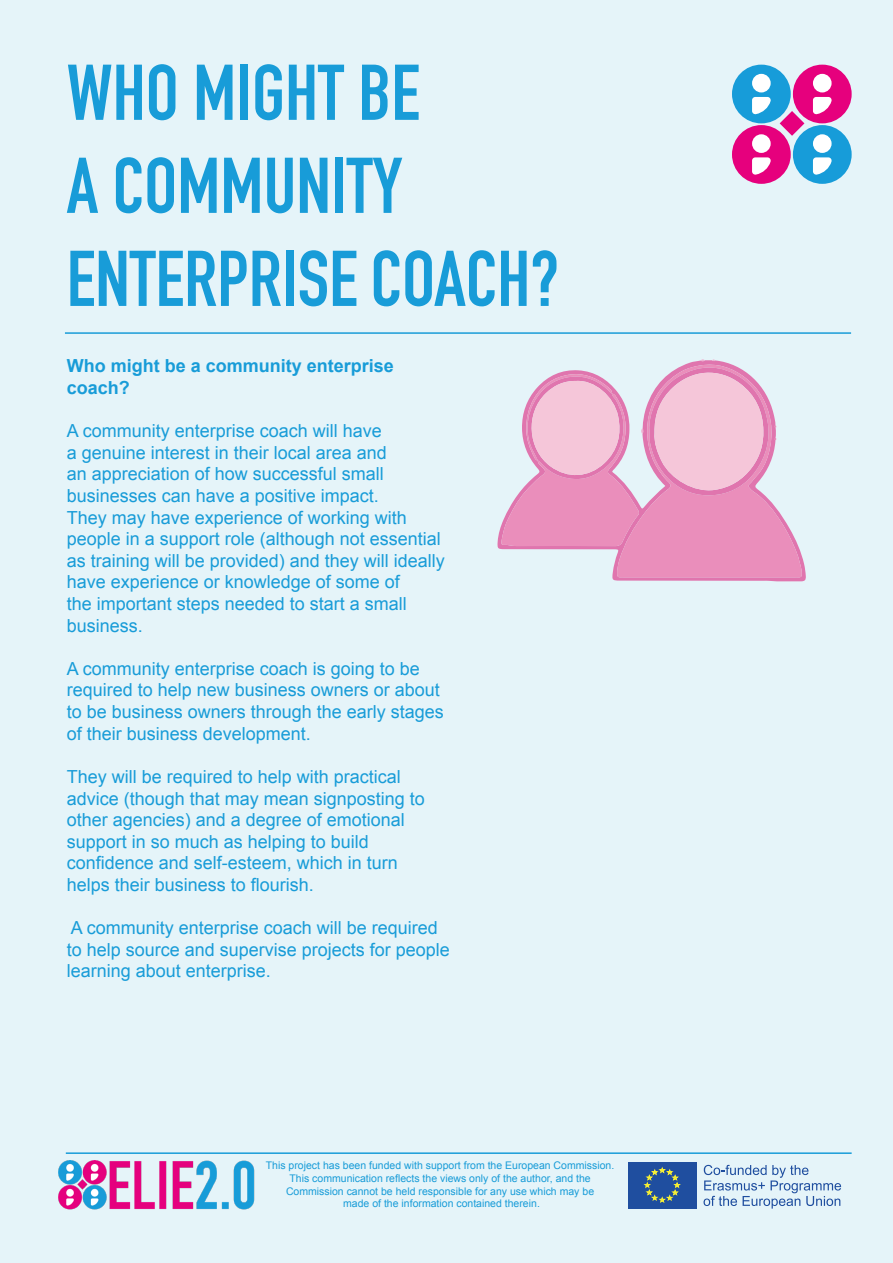
<style>
.page{position:relative;width:893px;height:1263px;background:#e5f4f9}
.page>*{position:absolute;margin:0;border:0;box-sizing:border-box;transform-origin:0 0}
.t1{font:700 77.55px/93px "DIN Condensed";color:#189cd8}
.t2{font:18px/21.6px "Arial";color:#189cd8}
.t3{font:700 18px/21.6px "Arial";color:#189cd8}
.t4{font:10.5px/12.6px "Arial";color:#189cd8;text-align:center}
</style>
<div class="page">
<div style="left:732px;top:65px;width:59px;height:58px;background:#179cd9;border-radius:50%"></div>
<svg style="left:752px;top:97px;width:19px;height:18px"></svg>
<div style="left:752px;top:74px;width:19px;height:18px;background:#fff;border-radius:50%"></div>
<div style="left:793px;top:65px;width:59px;height:58px;background:#e6007d;border-radius:50%"></div>
<svg style="left:813px;top:97px;width:19px;height:18px"></svg>
<div style="left:813px;top:74px;width:19px;height:18px;background:#fff;border-radius:50%"></div>
<div style="left:793px;top:125px;width:59px;height:59px;background:#179cd9;border-radius:50%"></div>
<svg style="left:813px;top:157px;width:19px;height:18px"></svg>
<div style="left:813px;top:134px;width:19px;height:19px;background:#fff;border-radius:50%"></div>
<div style="left:732px;top:125px;width:59px;height:59px;background:#e6007d;border-radius:50%"></div>
<svg style="left:752px;top:157px;width:19px;height:18px"></svg>
<div style="left:752px;top:134px;width:19px;height:19px;background:#fff;border-radius:50%"></div>
<svg style="left:780px;top:111px;width:24px;height:25px"></svg>
<hr style="left:65px;top:332px;width:786px;height:2px;background:#189cd8">
<hr style="left:66px;top:1152px;width:786px;height:2px;background:#189cd8">
<svg style="left:497px;top:526px;width:309px;height:56px"></svg>
<svg style="left:501px;top:359px;width:301px;height:218px"></svg>
<div style="left:628px;top:1162px;width:68px;height:46px;background:#1f4e9f"></div>
<svg style="left:644px;top:1167px;width:36px;height:35px"></svg>
<svg style="left:703px;top:1165px;width:138px;height:43px"></svg>
<img style="left:59px;top:1161px;width:195px;height:49px">
<p class="t1" style="left:67px;top:46px;width:494px">WHO MIGHT BE<br>A COMMUNITY<br>ENTERPRISE COACH?</p>
<p class="t3" style="left:67px;top:356px;width:329px">Who might be a community enterprise coach?</p>
<p class="t2" style="left:67px;top:420px;width:322px">A community enterprise coach will have a genuine interest in their local area and an appreciation of how successful small businesses can have a positive impact.</p>
<p class="t2" style="left:67px;top:507px;width:380px">They may have experience of working with people in a support role (although not essential as training will be provided) and they will ideally have experience or knowledge of some of<br>the important steps needed to start a small business.</p>
<p class="t2" style="left:67px;top:658px;width:379px">A community enterprise coach is going to be required to help new business owners or about to be business owners through the early stages of their business development.</p>
<p class="t2" style="left:67px;top:766px;width:360px">They will be required to help with practical advice (though that may mean signposting to other agencies) and a degree of emotional support in so much as helping to build confidence and self-esteem, which in turn</p>
<p class="t2" style="left:67px;top:874px;width:249px">helps their business to flourish.</p>
<p class="t2" style="left:67px;top:917px;width:385px">A community enterprise coach will be required to help source and supervise projects for people learning about enterprise.</p>
<p class="t4" style="left:266px;top:1159px;width:350px">This project has been funded with support from the European Commission.<br>This communication reflects the views only of the author, and the<br>Commission cannot be held responsible for any use which may be</p>
<p class="t4" style="left:343px;top:1197px;width:198px">made of the information contained therein.</p>
</div>
